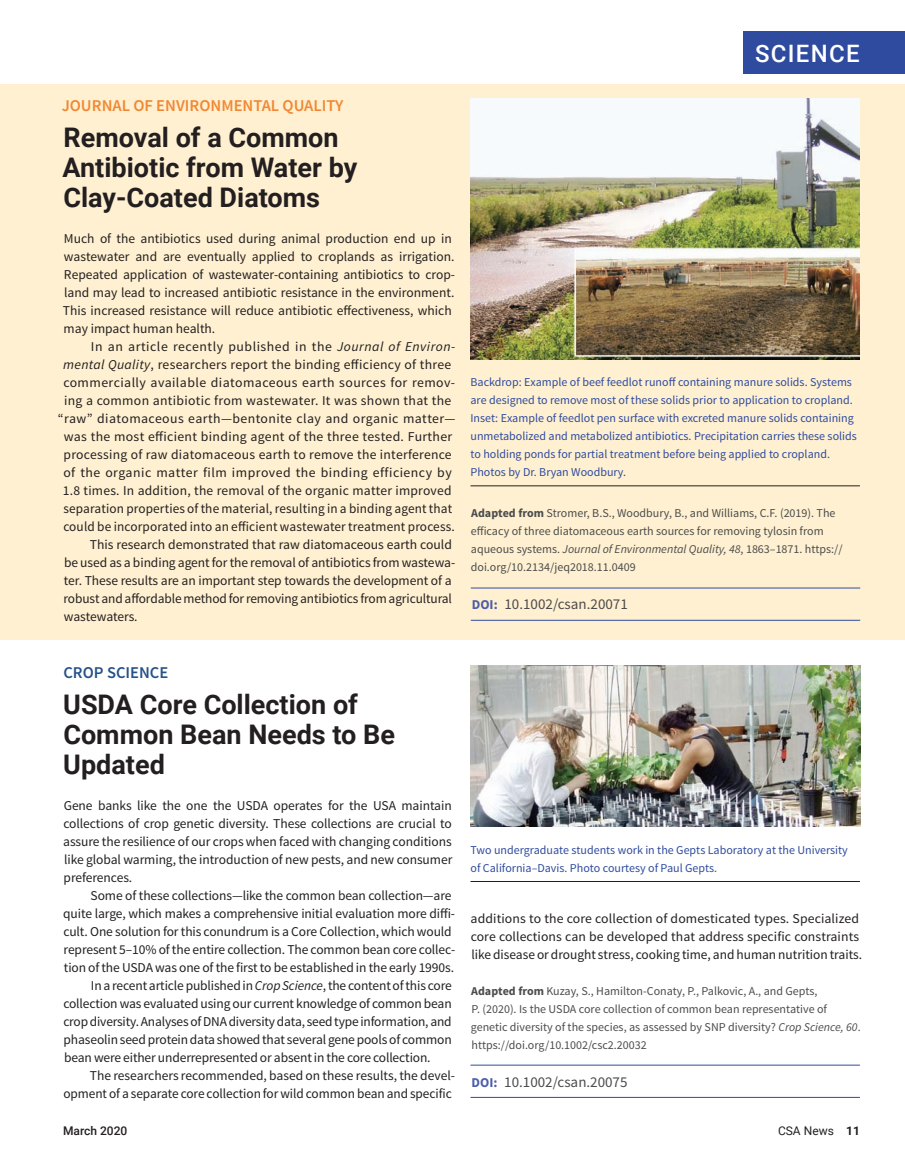
<style>
.page{position:relative;width:905px;height:1175px;background:#fff}
.page>*{position:absolute;margin:0;border:0;box-sizing:border-box;transform-origin:0 0}
.t1{font:700 27px/30px "Roboto";color:#231f20}
.t2{font:500 24px "Roboto";letter-spacing:.055em;color:#fff}
.t3{font:600 16.5px "Source Sans Pro";color:#f18732}
.t4{font:600 16.5px "Source Sans Pro";color:#245289}
.t5{font:15px "Source Sans Pro";color:#4b4c4d}
.t6{font:13.5px/18px "Source Sans Pro";letter-spacing:-.005em;color:#231f20}
.t7{font:13.5px "Source Sans Pro";letter-spacing:.02em;color:#231f20}
.t8{font:13.5px "Source Sans Pro";letter-spacing:.03em;color:#231f20}
.t9{font:13.5px "Source Sans Pro";letter-spacing:.035em;color:#231f20}
.t10{font:13.5px "Source Sans Pro";letter-spacing:.015em;color:#231f20}
.t11{font:13.5px "Source Sans Pro";letter-spacing:.025em;color:#231f20}
.t12{font:12px/18px "Source Sans Pro";color:#2f4b9f}
.t13{font:12px/18px "Source Sans Pro";color:#4b4c4d}
.t14{font:500 12px "Roboto";color:#231f20}
.t15{font:12px "Roboto";color:#231f20}
.s1{font-style:italic}
.s2{font-weight:700}
.s3{font-weight:700;font-size:13.5px;color:#4d5eaa}
</style>
<div class="page">
<div style="left:0;top:84px;width:905px;height:555px;background:#fef0d0"></div>
<hr style="left:471px;top:587px;width:389px;height:1px;background:#2f4b9f">
<hr style="left:471px;top:620px;width:389px;height:1px;background:#2f4b9f">
<img style="left:470px;top:98px;width:390px;height:261px">
<hr style="left:470px;top:485px;width:390px;height:1px;background:#231f20">
<div style="left:743px;top:32px;width:162px;height:42px;background:#2f4b9f"></div>
<img style="left:471px;top:666px;width:389px;height:160px">
<hr style="left:470px;top:881px;width:390px;height:1px;background:#231f20">
<hr style="left:470px;top:1064px;width:390px;height:1px;background:#2f4b9f">
<hr style="left:470px;top:1097px;width:390px;height:1px;background:#2f4b9f">
<p class="t3" style="left:62px;top:95px;width:283px">JOURNAL OF ENVIRONMENTAL QUALITY</p>
<p class="t1" style="left:63px;top:121px;width:296px">Removal of a Common<br>Antibiotic from Water by<br>Clay-Coated Diatoms</p>
<p class="t6" style="left:64px;top:229px;width:389px">Much of the antibiotics used during animal production end up in</p>
<p class="t6" style="left:64px;top:247px;width:392px">wastewater and are eventually applied to croplands as irrigation.</p>
<p class="t6" style="left:64px;top:265px;width:393px">Repeated application of wastewater-containing antibiotics to crop-</p>
<p class="t6" style="left:64px;top:283px;width:392px">land may lead to increased antibiotic resistance in the environment.</p>
<p class="t6" style="left:63px;top:301px;width:390px">This increased resistance will reduce antibiotic effectiveness, which</p>
<p class="t6" style="left:64px;top:319px;width:153px">may impact human health.</p>
<p class="t9" style="left:91px;top:338px;width:366px">In an article recently published in the <span class="s1">Journal of Environ-</span></p>
<p class="t7" style="left:63px;top:356px;width:389px"><span class="s1">mental Quality</span>, researchers report the binding efficiency of three</p>
<p class="t8" style="left:63px;top:374px;width:393px">commercially available diatomaceous earth sources for remov-</p>
<p class="t7" style="left:64px;top:392px;width:389px">ing a common antibiotic from wastewater. It was shown that the</p>
<p class="t8" style="left:58px;top:410px;width:399px">“raw” diatomaceous earth—bentonite clay and organic matter—</p>
<p class="t11" style="left:64px;top:428px;width:390px">was the most efficient binding agent of the three tested. Further</p>
<p class="t7" style="left:64px;top:446px;width:389px">processing of raw diatomaceous earth to remove the interference</p>
<p class="t9" style="left:63px;top:464px;width:390px">of the organic matter film improved the binding efficiency by</p>
<p class="t10" style="left:63px;top:482px;width:390px">1.8 times. In addition, the removal of the organic matter improved</p>
<p class="t6" style="left:64px;top:499px;width:390px">separation properties of the material, resulting in a binding agent that</p>
<p class="t6" style="left:63px;top:517px;width:393px">could be incorporated into an efficient wastewater treatment process.</p>
<p class="t6" style="left:90px;top:535px;width:363px">This research demonstrated that raw diatomaceous earth could</p>
<p class="t6" style="left:64px;top:553px;width:392px">be used as a binding agent for the removal of antibiotics from wastewa-</p>
<p class="t6" style="left:64px;top:571px;width:389px">ter. These results are an important step towards the development of a</p>
<p class="t6" style="left:64px;top:589px;width:390px">robust and affordable method for removing antibiotics from agricultural</p>
<p class="t6" style="left:64px;top:607px;width:75px">wastewaters.</p>
<p class="t2" style="left:755px;top:36px;width:106px">SCIENCE</p>
<p class="t12" style="left:470px;top:374px;width:388px">Backdrop: Example of beef feedlot runoff containing manure solids. Systems are designed to remove most of these solids prior to application to cropland.<br>Inset: Example of feedlot pen surface with excreted manure solids containing unmetabolized and metabolized antibiotics. Precipitation carries these solids to holding ponds for partial treatment before being applied to cropland.<br>Photos by Dr. Bryan Woodbury.</p>
<p class="t13" style="left:471px;top:504px;width:373px"><span class="s2">Adapted from</span> Stromer, B.S., Woodbury, B., and Williams, C.F. (2019). The efficacy of three diatomaceous earth sources for removing tylosin from aqueous systems. <span class="s1">Journal of Environmental Quality, 48</span>, 1863–1871. https:// doi.org/10.2134/jeq2018.11.0409</p>
<p class="t5" style="left:472px;top:595px;width:157px"><span class="s3">doi:</span> 10.1002/csan.20071</p>
<p class="t4" style="left:63px;top:662px;width:96px">CROP SCIENCE</p>
<p class="t1" style="left:63px;top:688px;width:333px">USDA Core Collection of<br>Common Bean Needs to Be<br>Updated</p>
<p class="t6" style="left:64px;top:797px;width:389px">Gene banks like the one the USDA operates for the USA maintain</p>
<p class="t6" style="left:63px;top:815px;width:390px">collections of crop genetic diversity. These collections are crucial to</p>
<p class="t6" style="left:63px;top:833px;width:390px">assure the resilience of our crops when faced with changing conditions</p>
<p class="t6" style="left:64px;top:851px;width:390px">like global warming, the introduction of new pests, and new consumer</p>
<p class="t6" style="left:64px;top:869px;width:70px">preferences.</p>
<p class="t6" style="left:91px;top:887px;width:362px">Some of these collections—like the common bean collection—are</p>
<p class="t6" style="left:63px;top:905px;width:393px">quite large, which makes a comprehensive initial evaluation more diffi-</p>
<p class="t6" style="left:63px;top:923px;width:390px">cult. One solution for this conundrum is a Core Collection, which would</p>
<p class="t6" style="left:64px;top:941px;width:393px">represent 5–10% of the entire collection. The common bean core collec-</p>
<p class="t6" style="left:64px;top:959px;width:391px">tion of the USDA was one of the first to be established in the early 1990s.</p>
<p class="t6" style="left:91px;top:977px;width:362px">In a recent article published in <span class="s1">Crop Science</span>, the content of this core</p>
<p class="t6" style="left:63px;top:995px;width:390px">collection was evaluated using our current knowledge of common bean</p>
<p class="t6" style="left:63px;top:1013px;width:390px">crop diversity. Analyses of DNA diversity data, seed type information, and</p>
<p class="t6" style="left:64px;top:1031px;width:390px">phaseolin seed protein data showed that several gene pools of common</p>
<p class="t6" style="left:64px;top:1049px;width:368px">bean were either underrepresented or absent in the core collection.</p>
<p class="t6" style="left:90px;top:1067px;width:367px">The researchers recommended, based on these results, the devel-</p>
<p class="t6" style="left:63px;top:1085px;width:390px">opment of a separate core collection for wild common bean and specific</p>
<p class="t12" style="left:470px;top:841px;width:379px">Two undergraduate students work in the Gepts Laboratory at the University of California–Davis. Photo courtesy of Paul Gepts.</p>
<p class="t6" style="left:470px;top:910px;width:393px">additions to the core collection of domesticated types. Specialized core collections can be developed that address specific constraints like disease or drought stress, cooking time, and human nutrition traits.</p>
<p class="t13" style="left:471px;top:982px;width:391px"><span class="s2">Adapted from</span> Kuzay, S., Hamilton-Conaty, P., Palkovic, A., and Gepts,<br>P. (2020). Is the USDA core collection of common bean representative of genetic diversity of the species, as assessed by SNP diversity? <span class="s1">Crop Science, 60</span>. https://doi.org/10.1002/csc2.20032</p>
<p class="t5" style="left:471px;top:1072px;width:157px"><span class="s3">doi:</span> 10.1002/csan.20075</p>
<p class="t14" style="left:63px;top:1122px;width:66px">MARCH 2020</p>
<p class="t15" style="left:778px;top:1122px;width:83px">CSA News <span class="s2">11</span></p>
</div>
